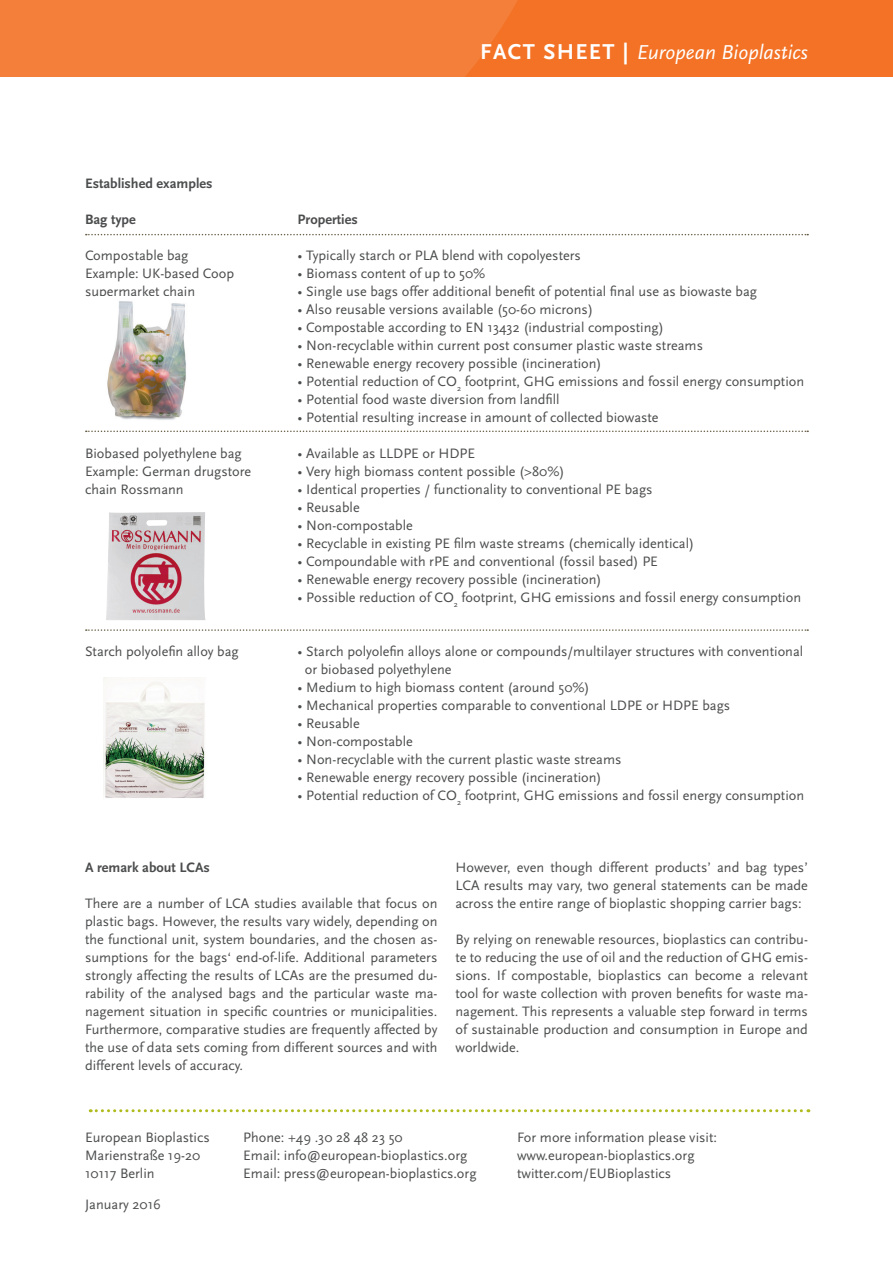
<style>
.page{position:relative;width:893px;height:1263px;background:#fff}
.page>*{position:absolute;margin:0;border:0;box-sizing:border-box;transform-origin:0 0}
.t1{font:italic 21px "Scala Sans LF";color:#fff}
.t2{font:14.25px/18px "Scala Sans";color:#4b4c4d}
.t3{font:700 14.25px "Scala Sans";color:#4b4c4d}
.s1{font-family:"Scala Sans";font-weight:700;font-style:normal;font-size:22.5px}
</style>
<div class="page">
<svg style="left:90px;top:1109px;width:719px;height:3px"></svg>
<svg style="left:86px;top:234px;width:722px;height:1px"></svg>
<svg style="left:86px;top:431px;width:722px;height:1px"></svg>
<svg style="left:86px;top:629px;width:722px;height:2px"></svg>
<img style="left:107px;top:301px;width:79px;height:119px">
<img style="left:106px;top:512px;width:99px;height:108px">
<img style="left:103px;top:678px;width:102px;height:120px">
<div style="left:0;top:0;width:893px;height:77px;background:#f37225"></div>
<div style="left:0;top:0;width:518px;height:77px;background:#f47f3a"></div>
<h1 class="t1" style="left:480px;top:41px;width:329px"><span class="s1">FACT SHEET |</span> European Bioplastics</h1>
<p class="t3" style="left:85px;top:176px;width:129px">Established examples</p>
<p class="t3" style="left:85px;top:212px;width:52px">Bag type</p>
<p class="t3" style="left:298px;top:212px;width:62px">Properties</p>
<p class="t2" style="left:85px;top:247px;width:105px">Compostable bag</p>
<p class="t2" style="left:298px;top:247px;width:285px">• Typically starch or PLA blend with copolyesters</p>
<p class="t2" style="left:85px;top:265px;width:151px">Example: UK-based Coop</p>
<p class="t2" style="left:298px;top:265px;width:189px">• Biomass content of up to 50%</p>
<p class="t2" style="left:85px;top:283px;width:112px">supermarket chain</p>
<p class="t2" style="left:298px;top:283px;width:461px">• Single use bags offer additional benefit of potential final use as biowaste bag</p>
<p class="t2" style="left:298px;top:301px;width:297px">• Also reusable versions available (50-60 microns)</p>
<p class="t2" style="left:298px;top:319px;width:368px">• Compostable according to EN 13432 (industrial composting)</p>
<p class="t2" style="left:298px;top:337px;width:407px">• Non-recyclable within current post consumer plastic waste streams</p>
<p class="t2" style="left:298px;top:355px;width:306px">• Renewable energy recovery possible (incineration)</p>
<p class="t2" style="left:298px;top:373px;width:508px">• Potential reduction of CO<sub>2</sub> footprint, GHG emissions and fossil energy consumption</p>
<p class="t2" style="left:298px;top:391px;width:263px">• Potential food waste diversion from landfill</p>
<p class="t2" style="left:298px;top:409px;width:362px">• Potential resulting increase in amount of collected biowaste</p>
<p class="t2" style="left:85px;top:445px;width:158px">Biobased polyethylene bag</p>
<p class="t2" style="left:298px;top:445px;width:179px">• Available as LLDPE or HDPE</p>
<p class="t2" style="left:85px;top:463px;width:168px">Example: German drugstore</p>
<p class="t2" style="left:298px;top:463px;width:269px">• Very high biomass content possible (&gt;80%)</p>
<p class="t2" style="left:85px;top:481px;width:100px">chain Rossmann</p>
<p class="t2" style="left:298px;top:481px;width:356px">• Identical properties / functionality to conventional PE bags</p>
<p class="t2" style="left:298px;top:499px;width:64px">• Reusable</p>
<p class="t2" style="left:298px;top:517px;width:117px">• Non-compostable</p>
<p class="t2" style="left:298px;top:535px;width:398px">• Recyclable in existing PE film waste streams (chemically identical)</p>
<p class="t2" style="left:298px;top:553px;width:362px">• Compoundable with rPE and conventional (fossil based) PE</p>
<p class="t2" style="left:298px;top:571px;width:306px">• Renewable energy recovery possible (incineration)</p>
<p class="t2" style="left:298px;top:589px;width:505px">• Possible reduction of CO<sub>2</sub> footprint, GHG emissions and fossil energy consumption</p>
<p class="t2" style="left:85px;top:643px;width:155px">Starch polyolefin alloy bag</p>
<p class="t2" style="left:305px;top:643px;width:500px;text-indent:-7px">• Starch polyolefin alloys alone or compounds/multilayer structures with conventional or biobased polyethylene</p>
<p class="t2" style="left:298px;top:679px;width:294px">• Medium to high biomass content (around 50%)</p>
<p class="t2" style="left:298px;top:697px;width:434px">• Mechanical properties comparable to conventional LDPE or HDPE bags</p>
<p class="t2" style="left:298px;top:715px;width:64px">• Reusable</p>
<p class="t2" style="left:298px;top:733px;width:117px">• Non-compostable</p>
<p class="t2" style="left:298px;top:751px;width:325px">• Non-recyclable with the current plastic waste streams</p>
<p class="t2" style="left:298px;top:769px;width:306px">• Renewable energy recovery possible (incineration)</p>
<p class="t2" style="left:298px;top:787px;width:508px">• Potential reduction of CO<sub>2</sub> footprint, GHG emissions and fossil energy consumption</p>
<p class="t3" style="left:85px;top:860px;width:126px">A remark about LCAs</p>
<p class="t2" style="left:85px;top:895px;width:354px;text-align:justify">There are a number of LCA studies available that focus on plastic bags. However, the results vary widely, depending on the functional unit, system boundaries, and the chosen as&shy;sumptions for the bags‘ end-of-life. Additional parameters strongly affecting the results of LCAs are the presumed du&shy;rability of the analysed bags and the particular waste ma&shy;nagement situation in specific countries or municipalities.<br>Furthermore, comparative studies are frequently affected by the use of data sets coming from different sources and with different levels of accuracy.</p>
<p class="t2" style="left:455px;top:859px;width:354px;text-align:justify">However, even though different products’ and bag types’ LCA results may vary, two general statements can be made across the entire range of bioplastic shopping carrier bags:</p>
<p class="t2" style="left:455px;top:931px;width:354px;text-align:justify">By relying on renewable resources, bioplastics can contribu&shy;te to reducing the use of oil and the reduction of GHG emis&shy;sions. If compostable, bioplastics can become a relevant tool for waste collection with proven benefits for waste ma&shy;nagement. This represents a valuable step forward in terms of sustainable production and consumption in Europe and worldwide.</p>
<p class="t2" style="left:85px;top:1129px;width:126px">European Bioplastics<br>Marienstraße 19-20<br>10117 Berlin</p>
<p class="t2" style="left:517px;top:1129px;width:201px">For more information please visit: www.european-bioplastics.org twitter.com/EUBioplastics</p>
<p class="t2" style="left:243px;top:1129px;width:235px">Phone: +49 .30 28 48 23 50<br>Email: info@european-bioplastics.org<br>Email: press@european-bioplastics.org</p>
<p class="t2" style="left:85px;top:1195px;width:77px">January 2016</p>
</div>
